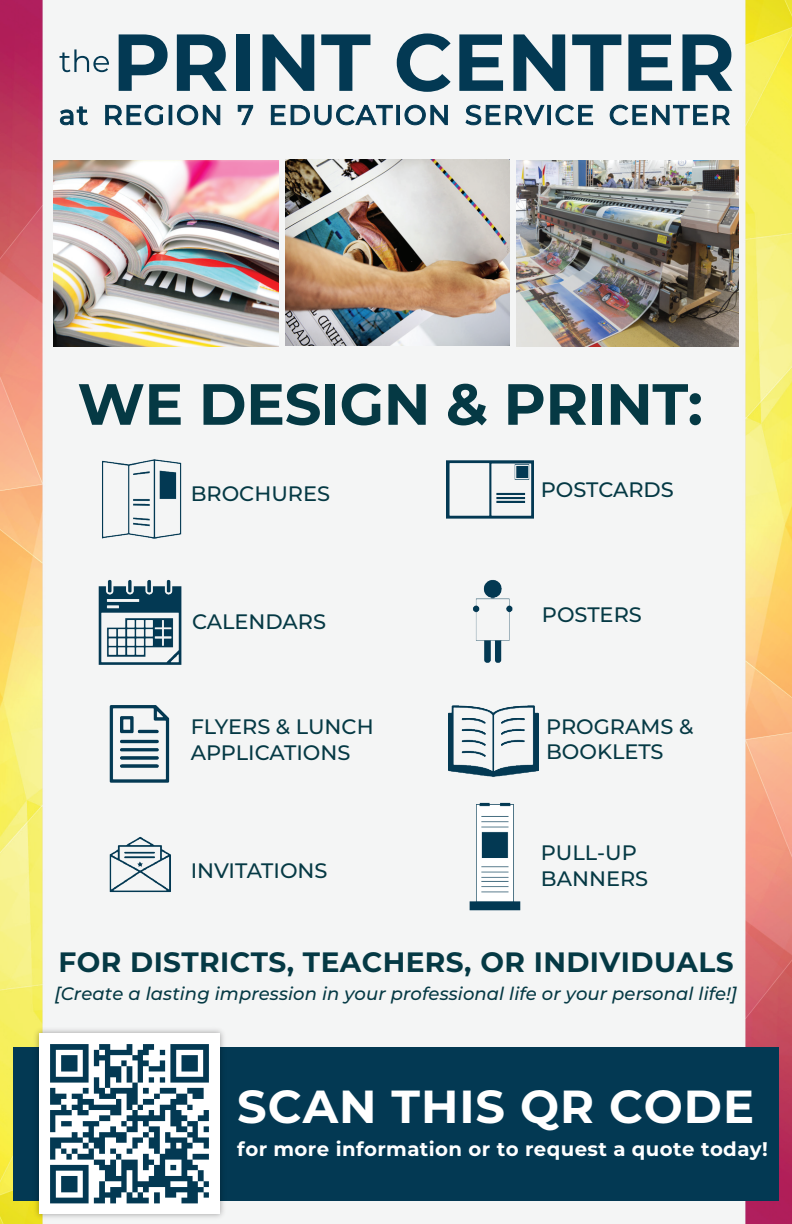
<style>
.page{position:relative;width:792px;height:1224px;background:#fff}
.page>*{position:absolute;margin:0;border:0;box-sizing:border-box;transform-origin:0 0}
.t1{font:700 58px "Montserrat";letter-spacing:-.01em;color:#053944}
.t2{font:700 46.4px "Montserrat";letter-spacing:.02em;color:#fff}
.t3{font:700 28px "Montserrat";letter-spacing:.015em;color:#053944}
.t4{font:500 21px/25.2px "Montserrat";color:#053944}
.t5{font:700 19.8px "Montserrat";letter-spacing:.02em;color:#fff}
.t6{font:italic 500 18px "Montserrat";letter-spacing:.005em;color:#053944}
</style>
<div class="page">
<img style="left:0;top:0;width:297px;height:1224px">
<img style="left:297px;top:0;width:495px;height:1224px">
<img style="left:285px;top:160px;width:225px;height:185px">
<img style="left:517px;top:161px;width:222px;height:185px">
<img style="left:53px;top:161px;width:225px;height:185px">
<div style="left:13px;top:1047px;width:765px;height:153px;background:#033953"></div>
<img style="left:30px;top:1024px;width:199px;height:198px">
<img style="left:40px;top:1033px;width:180px;height:180px">
<img style="left:458px;top:577px;width:76px;height:88px">
<img style="left:450px;top:799px;width:93px;height:119px">
<img style="left:447px;top:460px;width:87px;height:63px">
<img style="left:448px;top:705px;width:91px;height:76px">
<img style="left:96px;top:453px;width:91px;height:89px">
<img style="left:93px;top:829px;width:92px;height:75px">
<img style="left:96px;top:700px;width:79px;height:88px">
<img style="left:95px;top:577px;width:90px;height:88px">
<svg style="left:60px;top:106px;width:28px;height:19px"></svg>
<svg style="left:105px;top:105px;width:58px;height:20px"></svg>
<div style="left:169px;top:105px;width:3px;height:20px;border:1px solid #033953"></div>
<svg style="left:177px;top:105px;width:43px;height:20px"></svg>
<svg style="left:238px;top:105px;width:15px;height:20px"></svg>
<svg style="left:271px;top:105px;width:122px;height:20px"></svg>
<div style="left:396px;top:105px;width:4px;height:20px;border:1px solid #033953"></div>
<svg style="left:404px;top:105px;width:44px;height:20px"></svg>
<svg style="left:465px;top:105px;width:80px;height:20px"></svg>
<div style="left:547px;top:105px;width:4px;height:20px;border:1px solid #033953"></div>
<svg style="left:555px;top:105px;width:38px;height:20px"></svg>
<svg style="left:610px;top:105px;width:120px;height:20px"></svg>
<svg style="left:119px;top:34px;width:49px;height:57px"></svg>
<svg style="left:177px;top:34px;width:50px;height:57px"></svg>
<div style="left:236px;top:34px;width:13px;height:57px;background:#033953"></div>
<svg style="left:263px;top:34px;width:51px;height:57px"></svg>
<svg style="left:321px;top:34px;width:49px;height:57px"></svg>
<svg style="left:397px;top:33px;width:54px;height:59px"></svg>
<svg style="left:459px;top:34px;width:44px;height:57px"></svg>
<svg style="left:513px;top:34px;width:52px;height:57px"></svg>
<svg style="left:572px;top:34px;width:49px;height:57px"></svg>
<svg style="left:628px;top:34px;width:44px;height:57px"></svg>
<svg style="left:682px;top:34px;width:50px;height:57px"></svg>
<svg style="left:60px;top:49px;width:49px;height:23px"></svg>
<p class="t1" style="left:77px;top:362px;width:627px">WE DESIGN &amp; PRINT:</p>
<p class="t4" style="left:191px;top:480px;width:141px">BROCHURES</p>
<p class="t4" style="left:192px;top:608px;width:136px">CALENDARS</p>
<p class="t4" style="left:191px;top:714px;width:185px">FLYERS &amp; LUNCH<br>APPLICATIONS</p>
<p class="t4" style="left:191px;top:857px;width:138px">INVITATIONS</p>
<p class="t4" style="left:541px;top:476px;width:135px">POSTCARDS</p>
<p class="t4" style="left:542px;top:601px;width:101px">POSTERS</p>
<p class="t4" style="left:546px;top:713px;width:149px">PROGRAMS &amp;<br>BOOKLETS</p>
<p class="t4" style="left:541px;top:840px;width:109px">PULL-UP<br>BANNERS</p>
<p class="t3" style="left:58px;top:942px;width:677px">FOR DISTRICTS, TEACHERS, OR INDIVIDUALS</p>
<p class="t6" style="left:55px;top:981px;width:684px">[Create a lasting impression in your professional life or your personal life!]</p>
<p class="t2" style="left:237px;top:1074px;width:518px">SCAN THIS QR CODE</p>
<p class="t5" style="left:237px;top:1135px;width:532px">for more information or to request a quote today!</p>
</div>
